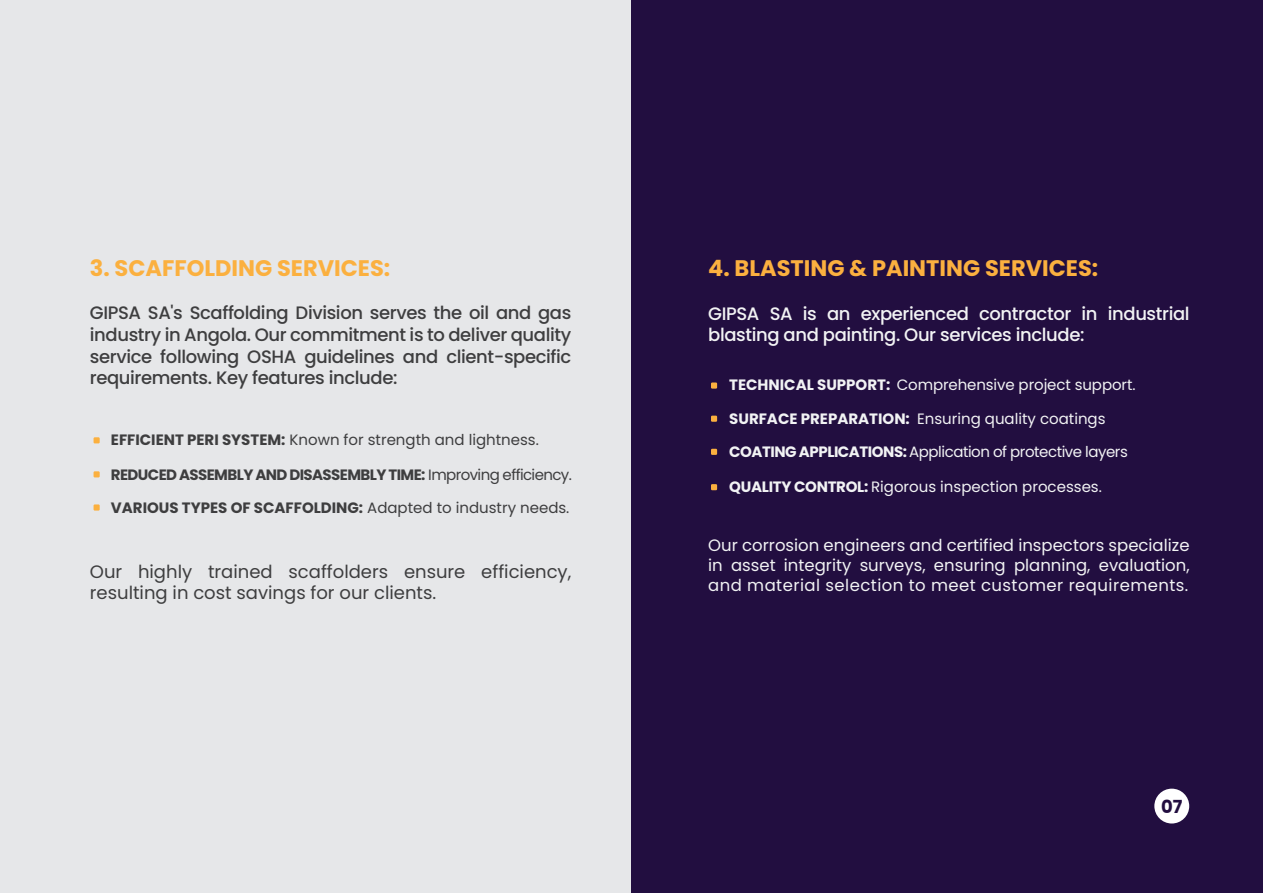
<style>
.page{position:relative;width:1263px;height:893px;background:#e6e7e9}
.page>*{position:absolute;margin:0;border:0;box-sizing:border-box;transform-origin:0 0}
.t1{font:700 22.5px "Poppins";color:#fbb03f}
.t2{font:500 18px/21.6px "Poppins";letter-spacing:-.02em;color:#3e3e3f;text-align:justify}
.t3{font:500 18px/21.6px "Poppins";letter-spacing:-.02em;color:#f2f3f4}
.t4{font:18px/21.6px "Poppins";color:#3e3e3f}
.t5{font:700 18px "Poppins";color:#220e40}
.t6{font:16.5px/19.8px "Poppins";letter-spacing:.025em;color:#f2f3f4;text-align:justify}
.t7{font:15px "Poppins";letter-spacing:-.005em;color:#f2f3f4}
.t8{font:700 15px "Poppins";letter-spacing:-.04em;color:#3e3e3f}
.t9{font:15px "Poppins";color:#3e3e3f}
.t10{font:700 15px "Poppins";color:#3e3e3f}
.t11{font:15px "Poppins";letter-spacing:-.03em;color:#f2f3f4}
.s1{font-weight:700}
.s2{font-weight:400}
</style>
<div class="page">
<div style="left:631px;top:0;width:632px;height:893px;background:#220e40"></div>
<svg style="left:94px;top:437px;width:6px;height:6px"></svg>
<svg style="left:94px;top:471px;width:6px;height:6px"></svg>
<div style="left:94px;top:504px;width:6px;height:7px;background:#fbb03f"></div>
<div style="left:711px;top:382px;width:6px;height:7px;background:#fbb03f"></div>
<svg style="left:711px;top:416px;width:6px;height:6px"></svg>
<svg style="left:711px;top:449px;width:6px;height:6px"></svg>
<svg style="left:711px;top:484px;width:6px;height:6px"></svg>
<div style="left:1154px;top:789px;width:35px;height:34px;background:#fff;border-radius:50%"></div>
<p class="t1" style="left:90px;top:255px;width:302px">3. SCAFFOLDING SERVICES:</p>
<p class="t2" style="left:90px;top:302px;width:483px">GIPSA SA's Scaffolding Division serves the oil and gas industry in Angola. Our commitment is to deliver quality service following OSHA guidelines and client-specific requirements. Key features include:</p>
<p class="t9" style="left:111px;top:431px;width:430px"><span class="s1">EFFICIENT PERI SYSTEM:</span> Known for strength and lightness.</p>
<p class="t8" style="left:111px;top:466px;width:462px">REDUCED ASSEMBLY AND DISASSEMBLY TIME: <span class="s2">Improving efficiency.</span></p>
<p class="t10" style="left:111px;top:499px;width:460px">VARIOUS TYPES OF SCAFFOLDING: <span class="s2">Adapted to industry needs.</span></p>
<p class="t4" style="left:90px;top:561px;width:483px">Our highly trained scaffolders ensure efficiency, resulting in cost savings for our clients.</p>
<p class="t1" style="left:708px;top:256px;width:392px">4. BLASTING &amp; PAINTING SERVICES:</p>
<p class="t3" style="left:708px;top:303px;width:483px">GIPSA SA is an experienced contractor in industrial blasting and painting. Our services include:</p>
<p class="t7" style="left:729px;top:376px;width:408px"><span class="s1">TECHNICAL SUPPORT:</span> Comprehensive project support.</p>
<p class="t7" style="left:729px;top:410px;width:378px"><span class="s1">SURFACE PREPARATION:</span> Ensuring quality coatings</p>
<p class="t11" style="left:729px;top:443px;width:400px"><span class="s1">COATING APPLICATIONS:</span> Application of protective layers</p>
<p class="t7" style="left:729px;top:478px;width:374px"><span class="s1">QUALITY CONTROL:</span> Rigorous inspection processes.</p>
<p class="t6" style="left:708px;top:536px;width:483px">Our corrosion engineers and certified inspectors specialize in asset integrity surveys, ensuring planning, evaluation, and material selection to meet customer requirements.</p>
<p class="t5" style="left:1161px;top:796px;width:23px">07</p>
</div>
